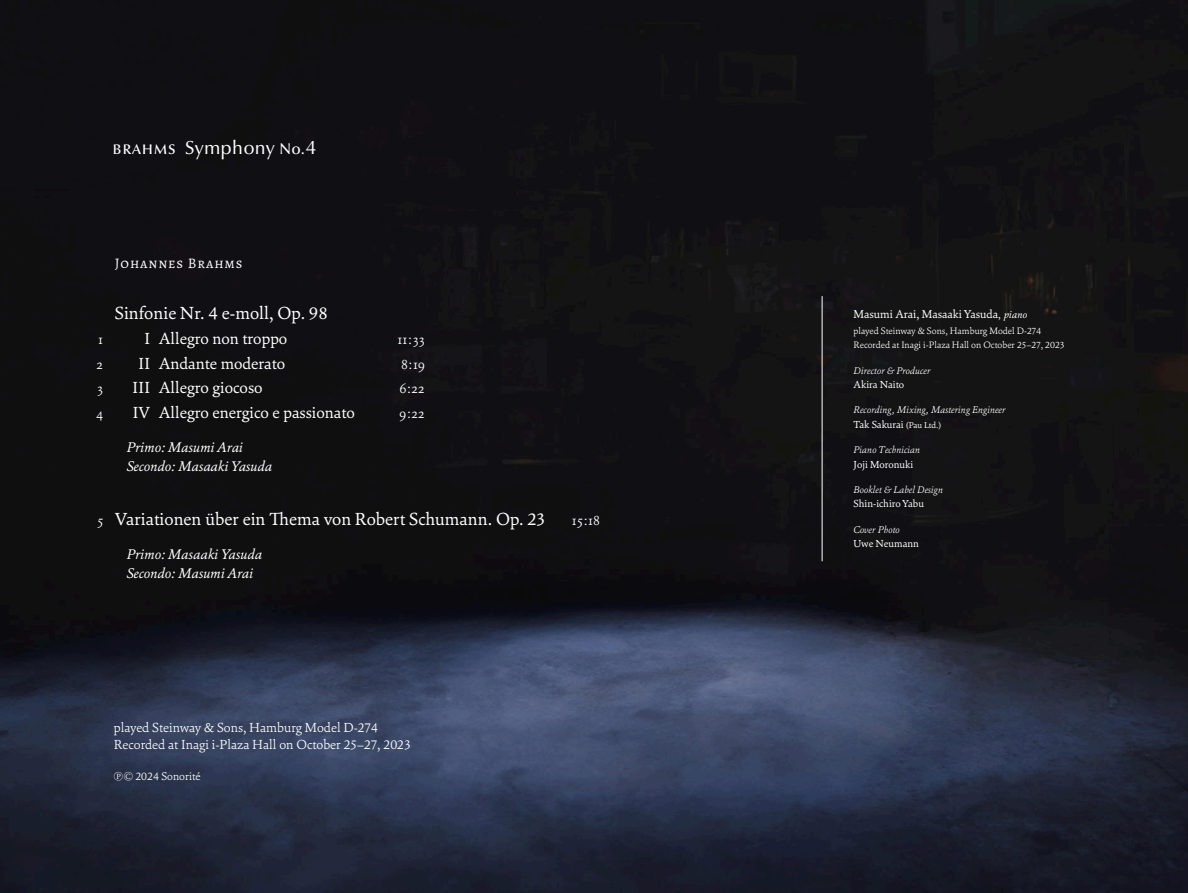
<style>
.page{position:relative;width:1188px;height:893px;background:#fff}
.page>*{position:absolute;margin:0;border:0;box-sizing:border-box;transform-origin:0 0}
.t1{font:19.05px "Optima Nova LT Pro";letter-spacing:.02em;color:#fff}
.t2{font:17.55px "Cala";color:#fff}
.t3{font:16.05px "Cala";color:#fff}
.t4{font:14.55px "Alegreya";letter-spacing:.06em;color:#fff}
.t5{font:italic 14.1px/19px "Cala";color:#fff}
.t6{font:300 14.1px "Cala";color:#fff}
.t7{font:300 13.2px/17.5px "Cala";color:#fff}
.t8{font:11.55px "Cala";color:#fff}
.t9{font:300 11.1px "Cala";color:#fff}
.t10{font:10.2px "Cala";color:#fff}
.t11{font:italic 300 9.75px "Cala";color:#fff}
.t12{font:300 9.3px/14.4px "Cala";color:#fff}
.s1{font-weight:500;font-size:15.6px}
.s2{font-weight:300;font-size:14.1px}
.s3{font-family:"ssmod Koburina Go Std N W3";font-weight:400;font-size:9.9px}
.s4{font-weight:400;font-size:7.5px}
.s5{font-size:10.2px}
.s6{font-style:italic;font-size:10.2px}
.s7{font-size:8.55px}
</style>
<div class="page">
<img style="left:0;top:0;width:1188px;height:893px">
<hr style="left:822px;top:296px;width:1px;height:265px;background:#fff">
<h1 class="t1" style="left:113px;top:139px;width:205px">brahms Symphony <span class="s1">No.</span> 4</h1>
<h3 class="t4" style="left:115px;top:253px;width:129px">Johannes Brahms</h3>
<h2 class="t2" style="left:115px;top:306px;width:214px">Sinfonie Nr. 4 e-moll, Op. 98</h2>
<h3 class="t6" style="left:98px;top:332px;width:6px">1</h3>
<h3 class="t3" style="left:144px;top:332px;width:145px">I Allegro non troppo</h3>
<h3 class="t6" style="left:398px;top:332px;width:29px">11:33</h3>
<h3 class="t6" style="left:97px;top:357px;width:8px">2</h3>
<h3 class="t3" style="left:138px;top:356px;width:148px">II Andante moderato</h3>
<h3 class="t6" style="left:401px;top:357px;width:25px">8:19</h3>
<h3 class="t6" style="left:97px;top:382px;width:8px">3</h3>
<h3 class="t3" style="left:133px;top:381px;width:132px">III Allegro giocoso</h3>
<h3 class="t6" style="left:399px;top:382px;width:27px">6:22</h3>
<h3 class="t6" style="left:96px;top:407px;width:9px">4</h3>
<h3 class="t3" style="left:133px;top:406px;width:224px">IV Allegro energico e passionato</h3>
<h3 class="t6" style="left:399px;top:407px;width:27px">9:22</h3>
<h3 class="t5" style="left:127px;top:439px;width:147px">Primo: Masumi Arai<br>Secondo: Masaaki Yasuda</h3>
<h2 class="t2" style="left:97px;top:512px;width:450px"><span class="s2">5</span> Variationen über ein Thema von Robert Schumann. Op. 23</h2>
<h3 class="t6" style="left:572px;top:514px;width:30px">15:18</h3>
<h3 class="t5" style="left:127px;top:546px;width:137px">Primo: Masaaki Yasuda<br>Secondo: Masumi Arai</h3>
<h3 class="t7" style="left:114px;top:719px;width:298px">played Steinway &amp; Sons, Hamburg Model D-274<br>Recorded at Inagi i-Plaza Hall on October 25–27, 2023</h3>
<p class="t9" style="left:114px;top:771px;width:89px"><span class="s3">○</span><span class="s4">P</span> <span class="s3">○</span><span class="s4">C</span> 2024 Sonorité</p>
<p class="t8" style="left:854px;top:309px;width:175px">Masumi Arai, Masaaki Yasuda<span class="s5">,</span> <span class="s6">piano</span></p>
<p class="t12" style="left:854px;top:324px;width:212px">played Steinway &amp; Sons, Hamburg Model D-274<br>Recorded at Inagi i-Plaza Hall on October 25–27, 2023</p>
<p class="t11" style="left:854px;top:366px;width:78px">Director &amp; Producer</p>
<p class="t10" style="left:854px;top:380px;width:52px">Akira Naito</p>
<p class="t11" style="left:854px;top:406px;width:154px">Recording, Mixing, Mastering Engineer</p>
<p class="t10" style="left:854px;top:420px;width:89px">Tak Sakurai <span class="s7">(Pau Ltd.)</span></p>
<p class="t11" style="left:854px;top:446px;width:68px">Piano Technician</p>
<p class="t10" style="left:854px;top:460px;width:61px">Joji Moronuki</p>
<p class="t11" style="left:854px;top:485px;width:91px">Booklet &amp; Label Design</p>
<p class="t10" style="left:854px;top:500px;width:72px">Shin-ichiro Yabu</p>
<p class="t11" style="left:854px;top:525px;width:48px">Cover Photo</p>
<p class="t10" style="left:854px;top:539px;width:67px">Uwe Neumann</p>
</div>
